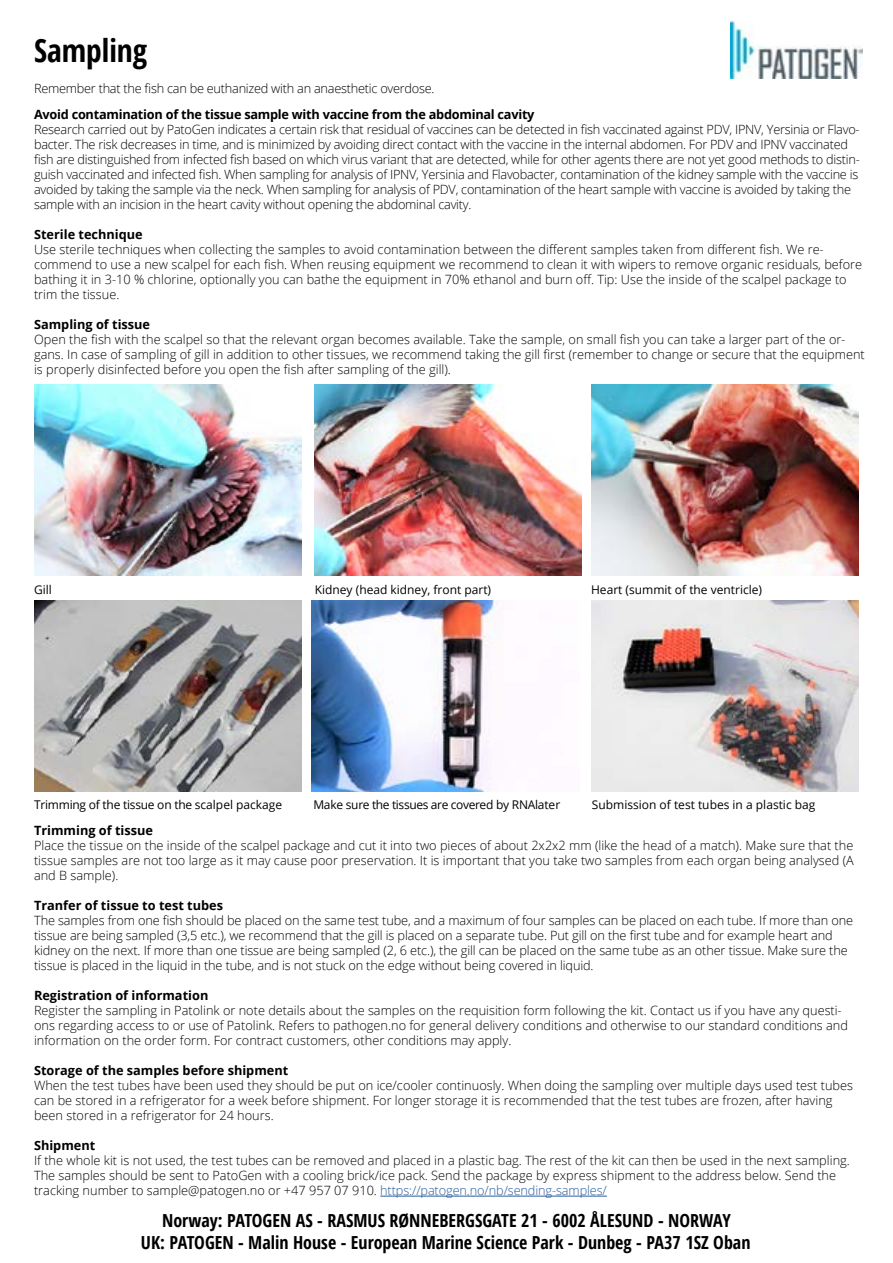
<style>
.page{position:relative;width:893px;height:1263px;background:#fff}
.page>*{position:absolute;margin:0;border:0;box-sizing:border-box;transform-origin:0 0}
.t1{font:700 condensed 31.5px "Open Sans";color:#000}
.t2{font:700 condensed 18px "Open Sans";color:#000}
.t3{font:300 12.75px/15px "Open Sans";color:#000}
.t4{font:300 12.75px/15px "Open Sans";letter-spacing:-.02em;color:#000}
.t5{font:700 12.75px "Open Sans";color:#000}
.t6{font:700 12.75px "Open Sans";letter-spacing:-.02em;color:#000}
.t7{font:12px "Open Sans";color:#000}
.t8{font:12px "Open Sans";letter-spacing:-.02em;color:#000}
.t9{font:12px "Open Sans";letter-spacing:-.03em;color:#000}
.s1{color:#275b9b}
</style>
<div class="page">
<img style="left:731px;top:22px;width:132px;height:57px">
<img style="left:35px;top:384px;width:266px;height:192px">
<img style="left:591px;top:384px;width:268px;height:192px">
<img style="left:315px;top:384px;width:266px;height:192px">
<img style="left:591px;top:600px;width:268px;height:191px">
<img style="left:312px;top:600px;width:191px;height:191px">
<img style="left:35px;top:600px;width:267px;height:191px">
<hr style="left:380px;top:1196px;width:227px;height:1px;background:#275b9b">
<h1 class="t1" style="left:34px;top:29px;width:115px">Sampling</h1>
<p class="t6" style="left:34px;top:105px;width:502px">Avoid contamination of the tissue sample with vaccine from the abdominal cavity</p>
<p class="t4" style="left:34px;top:121px;width:827px">Research carried out by PatoGen indicates a certain risk that residual of vaccines can be detected in fish vaccinated against PDV, IPNV, Yersinia or Flavo&shy;bacter. The risk decreases in time, and is minimized by avoiding direct contact with the vaccine in the internal abdomen. For PDV and IPNV vaccinated fish are distinguished from infected fish based on which virus variant that are detected, while for other agents there are not yet good methods to distin&shy;guish vaccinated and infected fish. When sampling for analysis of IPNV, Yersinia and Flavobacter, contamination of the kidney sample with the vaccine is avoided by taking the sample via the neck. When sampling for analysis of PDV, contamination of the heart sample with vaccine is avoided by taking the sample with an incision in the heart cavity without opening the abdominal cavity.</p>
<p class="t5" style="left:34px;top:225px;width:110px">Sterile technique</p>
<p class="t3" style="left:34px;top:241px;width:830px">Use sterile techniques when collecting the samples to avoid contamination between the different samples taken from different fish. We re&shy;commend to use a new scalpel for each fish. When reusing equipment we recommend to clean it with wipers to remove organic residuals, before bathing it in 3-10 % chlorine, optionally you can bathe the equipment in 70% ethanol and burn off. Tip: Use the inside of the scalpel package to trim the tissue.</p>
<p class="t5" style="left:34px;top:315px;width:118px">Sampling of tissue</p>
<p class="t3" style="left:34px;top:331px;width:832px">Open the fish with the scalpel so that the relevant organ becomes available. Take the sample, on small fish you can take a larger part of the or&shy;gans. In case of sampling of gill in addition to other tissues, we recommend taking the gill first (remember to change or secure that the equipment is properly disinfected before you open the fish after sampling of the gill).</p>
<p class="t4" style="left:34px;top:81px;width:402px">Remember that the fish can be euthanized with an anaesthetic overdose.</p>
<p class="t7" style="left:34px;top:581px;width:19px">Gill</p>
<p class="t7" style="left:315px;top:581px;width:178px">Kidney (head kidney, front part)</p>
<p class="t7" style="left:591px;top:581px;width:173px">Heart (summit of the ventricle)</p>
<p class="t8" style="left:34px;top:796px;width:250px">Trimming of the tissue on the scalpel package</p>
<p class="t9" style="left:313px;top:796px;width:248px">Make sure the tissues are covered by RNAlater</p>
<p class="t7" style="left:592px;top:796px;width:225px">Submission of test tubes in a plastic bag</p>
<p class="t5" style="left:34px;top:821px;width:121px">Trimming of tissue</p>
<p class="t3" style="left:34px;top:838px;width:821px;text-align:justify">Place the tissue on the inside of the scalpel package and cut it into two pieces of about 2x2x2 mm (like the head of a match). Make sure that the tissue samples are not too large as it may cause poor preservation. It is important that you take two samples from each organ being analysed (A and B sample).</p>
<p class="t5" style="left:34px;top:896px;width:191px">Tranfer of tissue to test tubes</p>
<p class="t3" style="left:34px;top:913px;width:821px">The samples from one fish should be placed on the same test tube, and a maximum of four samples can be placed on each tube. If more than one tissue are being sampled (3,5 etc.), we recommend that the gill is placed on a separate tube. Put gill on the first tube and for example heart and kidney on the next. If more than one tissue are being sampled (2, 6 etc.), the gill can be placed on the same tube as an other tissue. Make sure the tissue is placed in the liquid in the tube, and is not stuck on the edge without being covered in liquid.</p>
<p class="t5" style="left:34px;top:986px;width:176px">Registration of information</p>
<p class="t3" style="left:34px;top:1002px;width:815px">Register the sampling in Patolink or note details about the samples on the requisition form following the kit. Contact us if you have any questi&shy;ons regarding access to or use of Patolink. Refers to pathogen.no for general delivery conditions and otherwise to our standard conditions and information on the order form. For contract customers, other conditions may apply.</p>
<p class="t5" style="left:34px;top:1061px;width:256px">Storage of the samples before shipment</p>
<p class="t3" style="left:34px;top:1077px;width:821px">When the test tubes have been used they should be put on ice/cooler continuosly. When doing the sampling over multiple days used test tubes can be stored in a refrigerator for a week before shipment. For longer storage it is recommended that the test tubes are frozen, after having been stored in a refrigerator for 24 hours.</p>
<p class="t5" style="left:34px;top:1136px;width:63px">Shipment</p>
<p class="t3" style="left:34px;top:1152px;width:817px">If the whole kit is not used, the test tubes can be removed and placed in a plastic bag. The rest of the kit can then be used in the next sampling.<br>The samples should be sent to PatoGen with a cooling brick/ice pack. Send the package by express shipment to the address below. Send the tracking number to sample@patogen.no or +47 957 07 910. <span class="s1">https://patogen.no/nb/sending-samples/</span></p>
<h2 class="t2" style="left:162px;top:1208px;width:570px">Norway: PATOGEN AS - RASMUS RØNNEBERGSGATE 21 - 6002 ÅLESUND - NORWAY</h2>
<h2 class="t2" style="left:141px;top:1230px;width:611px">UK: PATOGEN - Malin House - European Marine Science Park - Dunbeg - PA37 1SZ Oban</h2>
</div>
